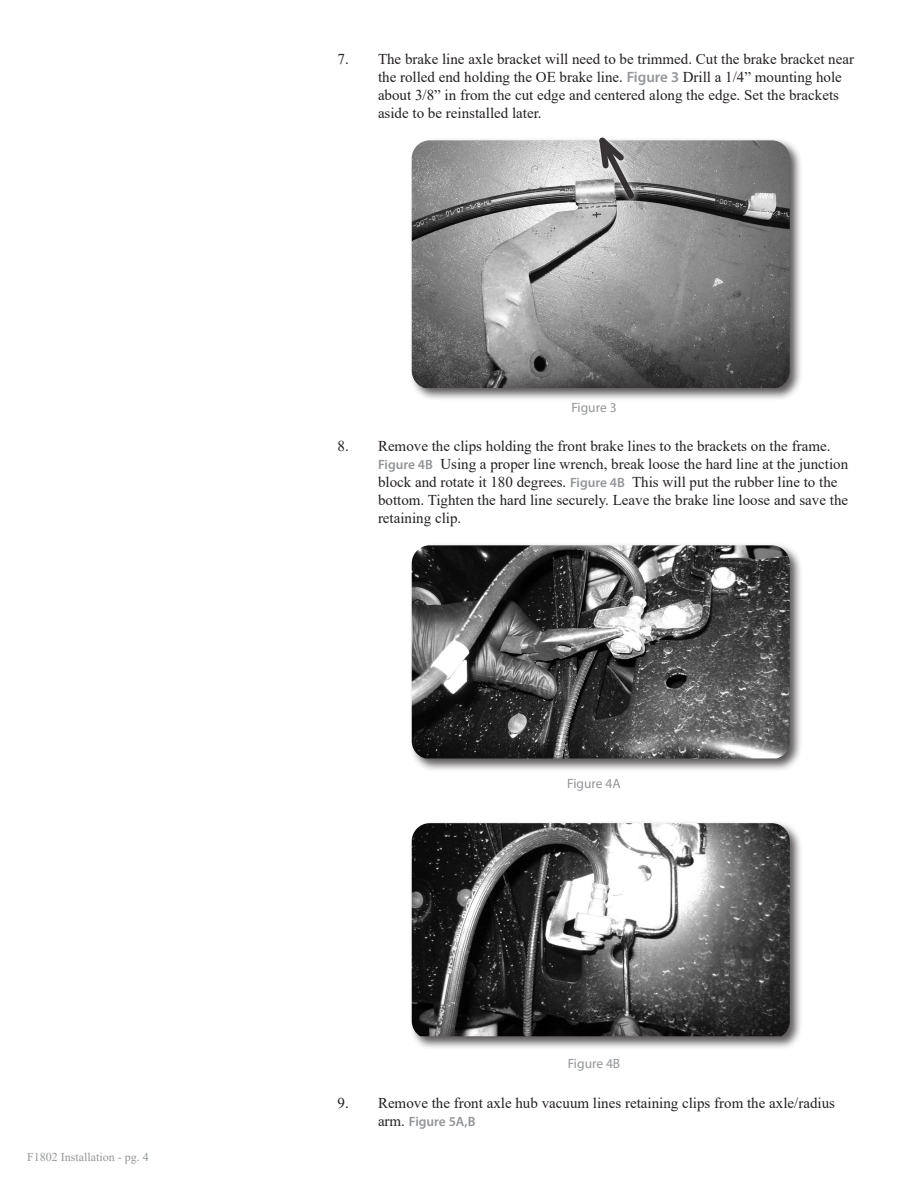
<style>
.page{position:relative;width:918px;height:1188px;background:#fff}
.page>*{position:absolute;margin:0;border:0;box-sizing:border-box;transform-origin:0 0}
.t1{font:15px/18px "Times New Roman";color:#231f20}
.t2{font:13.5px "Myriad Pro";color:#939598}
.t3{font:600 13.5px "Myriad Pro";color:#939598}
.t4{font:12px "Times New Roman";color:#939598}
.s1{font-family:"Myriad Pro";font-weight:600;color:#939598}
.s2{font-family:"Myriad Pro";font-weight:600;font-size:13.5px;color:#939598}
.s3{font-family:"Times New Roman";font-weight:400;font-size:15px;color:#231f20}
</style>
<div class="page">
<div style="left:409px;top:138px;width:394px;height:264px;background:#231f20;opacity:.75"></div>
<img style="left:412px;top:140px;width:378px;height:248px">
<div style="left:409px;top:543px;width:394px;height:229px;background:#231f20;opacity:.75"></div>
<img style="left:412px;top:545px;width:378px;height:213px">
<div style="left:409px;top:820px;width:394px;height:230px;background:#231f20;opacity:.75"></div>
<img style="left:412px;top:823px;width:378px;height:213px">
<div style="left:594px;top:132px;width:46px;height:73px;background:#fff;opacity:.9"></div>
<svg style="left:594px;top:132px;width:45px;height:72px;background:#a5a4a4"></svg>
<p class="t4" style="left:27px;top:1149px;width:123px">F1802 Installation - pg. 4</p>
<p class="t1" style="left:378px;top:50px;width:478px;text-indent:-40px">7. The brake line axle bracket will need to be trimmed. Cut the brake bracket near the rolled end holding the OE brake line. <span class="s1">Figure 3</span> Drill a 1/4” mounting hole about 3/8” in from the cut edge and centered along the edge. Set the brackets aside to be reinstalled later.</p>
<p class="t2" style="left:571px;top:399px;width:47px">Figure 3</p>
<p class="t1" style="left:378px;top:437px;width:472px;text-indent:-40px">8. Remove the clips holding the front brake lines to the brackets on the frame.<br><span class="s2">Figure 4B</span> Using a proper line wrench, break loose the hard line at the junction block and rotate it 180 degrees. <span class="s2">Figure 4B</span> This will put the rubber line to the bottom. Tighten the hard line securely. Leave the brake line loose and save the retaining clip.</p>
<p class="t2" style="left:567px;top:775px;width:55px">Figure 4A</p>
<p class="t2" style="left:568px;top:1055px;width:54px">Figure 4B</p>
<p class="t1" style="left:338px;top:1093px;width:499px">9. Remove the front axle hub vacuum lines retaining clips from the axle/radius</p>
<p class="t3" style="left:378px;top:1113px;width:99px"><span class="s3">arm.</span> Figure 5A,B</p>
</div>
